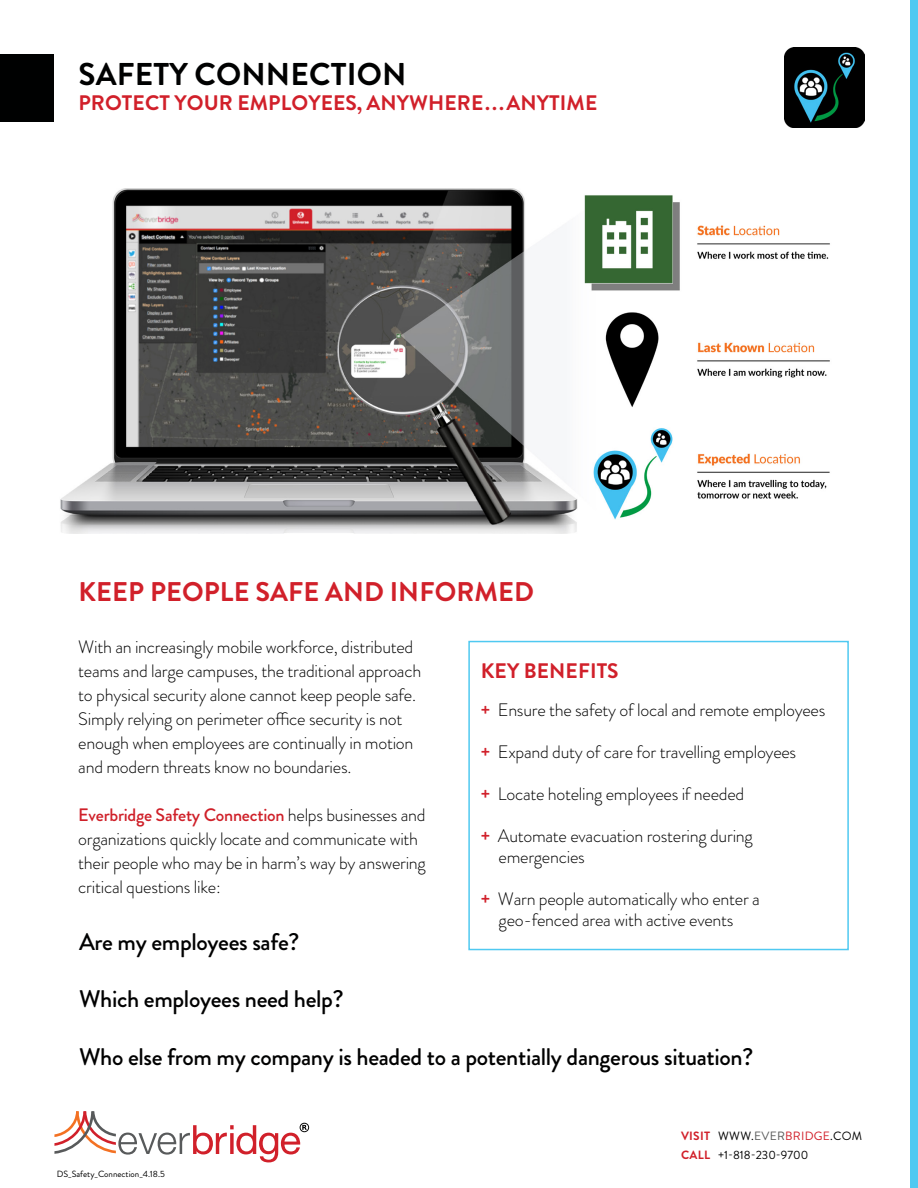
<style>
.page{position:relative;width:918px;height:1188px;background:#fff}
.page>*{position:absolute;margin:0;border:0;box-sizing:border-box;transform-origin:0 0}
.t1{font:700 31.5px "Brandon Grotesque";letter-spacing:.005em;color:#000101}
.t2{font:700 27px "Brandon Grotesque";letter-spacing:.005em;color:#d1202a}
.t3{font:500 24px "Brandon Grotesque";letter-spacing:-.015em;color:#000101}
.t4{font:700 21px "Brandon Grotesque";letter-spacing:.005em;color:#d1202a}
.t5{font:300 18px/24px "Brandon Grotesque";letter-spacing:-.015em;color:#000101}
.t6{font:12px/18.9px "Brandon Grotesque";letter-spacing:.02em;color:#000101}
.t7{font:9px "Brandon Grotesque";color:#000}
.s1{font-weight:500;color:#cf2029}
.s2{font-weight:700;color:#d1202a}
.s3{color:#585959}
.s4{color:#d1202a}
</style>
<div class="page">
<div style="left:910px;top:0;width:8px;height:1188px;background:#4fc9f1"></div>
<svg style="left:54px;top:1111px;width:255px;height:51px"></svg>
<div style="left:0;top:54px;width:54px;height:67px;background:#000101"></div>
<img style="left:785px;top:48px;width:79px;height:79px">
<div style="left:468px;top:641px;width:381px;height:309px;border:2px solid #4fc9f1"></div>
<img style="left:60px;top:188px;width:770px;height:345px">
<h1 class="t1" style="left:79px;top:52px;width:329px">SAFETY CONNECTION</h1>
<p class="t4" style="left:78px;top:88px;width:520px">PROTECT YOUR EMPLOYEES, ANYWHERE...ANYTIME</p>
<h2 class="t2" style="left:78px;top:573px;width:457px">KEEP PEOPLE SAFE AND INFORMED</h2>
<p class="t5" style="left:78px;top:635px;width:345px">With an increasingly mobile workforce, distributed teams and large campuses, the traditional approach to physical security alone cannot keep people safe.<br>Simply relying on perimeter office security is not enough when employees are continually in motion and modern threats know no boundaries.</p>
<p class="t5" style="left:78px;top:803px;width:349px"><span class="s1">Everbridge Safety Connection</span> helps businesses and organizations quickly locate and communicate with their people who may be in harm’s way by answering critical questions like:</p>
<p class="t4" style="left:481px;top:656px;width:139px">KEY BENEFITS</p>
<p class="t5" style="left:481px;top:698px;width:346px"><span class="s2">+</span> Ensure the safety of local and remote employees</p>
<p class="t5" style="left:481px;top:740px;width:317px"><span class="s2">+</span> Expand duty of care for travelling employees</p>
<p class="t5" style="left:481px;top:782px;width:265px"><span class="s2">+</span> Locate hoteling employees if needed</p>
<p class="t5" style="left:499px;top:825px;width:256px;line-height:21px;text-indent:-18px"><span class="s2">+</span> Automate evacuation rostering during emergencies</p>
<p class="t5" style="left:481px;top:888px;width:281px;line-height:21px;text-align:center"><span class="s2">+</span> Warn people automatically who enter a geo-fenced area with active events</p>
<h3 class="t3" style="left:79px;top:925px;width:222px">Are my employees safe?</h3>
<h3 class="t3" style="left:79px;top:983px;width:266px">Which employees need help?</h3>
<h3 class="t3" style="left:79px;top:1040px;width:676px">Who else from my company is headed to a potentially dangerous situation?</h3>
<p class="t7" style="left:57px;top:1167px;width:110px">DS_Safety_Connection_4.18.5</p>
<p class="t6" style="left:681px;top:1127px;width:183px"><span class="s2">VISIT</span> WWW.<span class="s3">EVER</span><span class="s4">BRIDGE</span>.COM<br><span class="s2">CALL</span> +1-818-230-9700</p>
</div>
